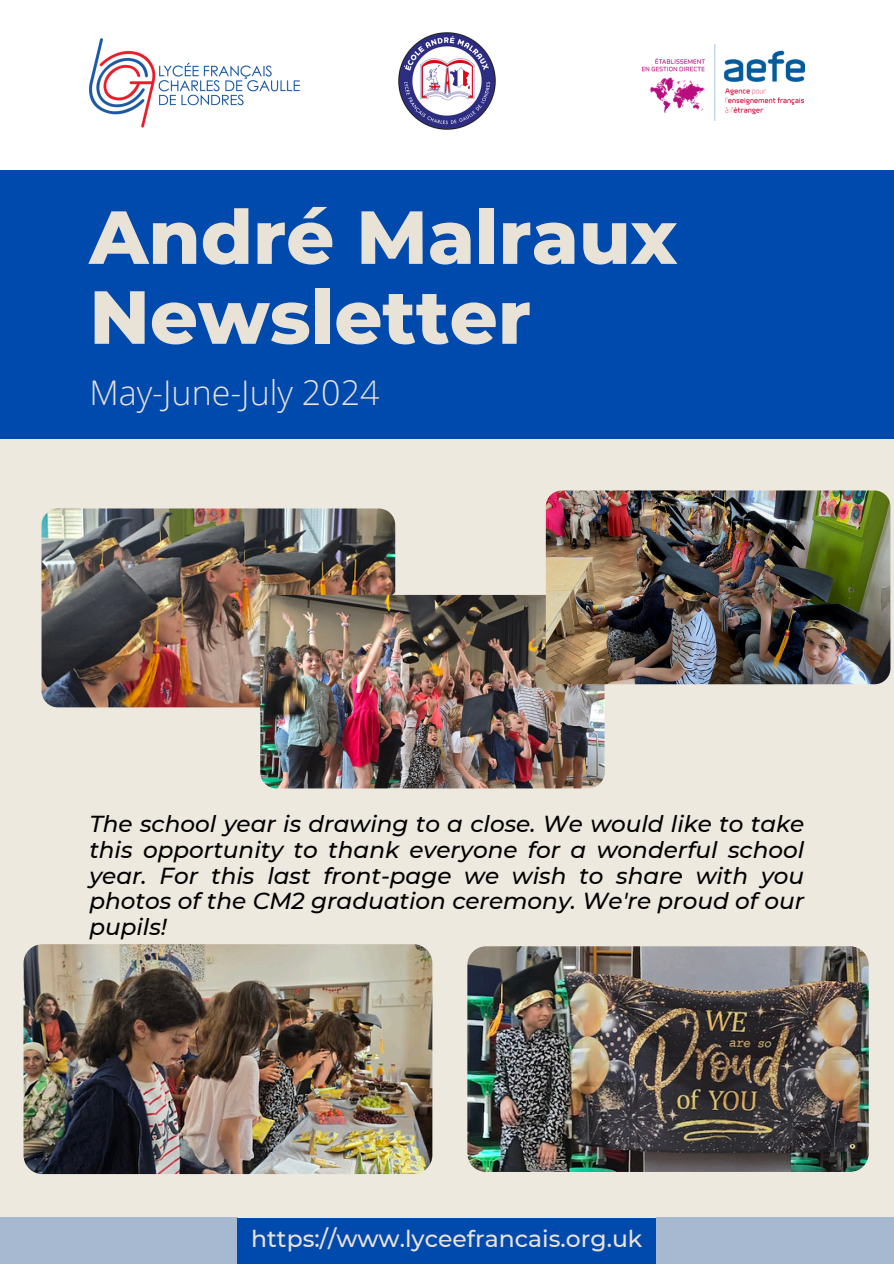
<style>
.page{position:relative;width:894px;height:1264px;background:#fff}
.page>*{position:absolute;margin:0;border:0;box-sizing:border-box;transform-origin:0 0}
.t1{font:800 75px/79.8px "Montserrat";color:#e9e2d7}
.t2{font:300 34.05px "Open Sans";color:#e9e2d7}
.t3{font:500 23.55px "Montserrat";color:#e9e2d7}
.t4{font:italic 500 23.1px/25.8px "Montserrat";color:#000;text-align:justify}
</style>
<div class="page">
<div style="left:0;top:0;width:893px;height:1263px;background:#ede9df"></div>
<div style="left:0;top:170px;width:893px;height:269px;background:#004aad"></div>
<div style="left:0;top:0;width:893px;height:170px;background:#fff"></div>
<div style="left:237px;top:1217px;width:419px;height:46px;background:#004aad"></div>
<img style="left:398px;top:32px;width:98px;height:98px">
<img style="left:642px;top:44px;width:162px;height:77px">
<img style="left:89px;top:38px;width:211px;height:90px">
<div style="left:656px;top:1217px;width:237px;height:46px;background:#a6b9d0"></div>
<div style="left:0;top:1217px;width:237px;height:46px;background:#a6b9d0"></div>
<img style="left:42px;top:508px;width:353px;height:199px;border-radius:16px">
<img style="left:260px;top:595px;width:344px;height:193px;border-radius:16px">
<img style="left:545px;top:490px;width:345px;height:194px;border-radius:16px">
<img style="left:24px;top:944px;width:408px;height:230px;border-radius:19px">
<img style="left:467px;top:946px;width:401px;height:225px;border-radius:19px">
<h2 class="t1" style="left:89px;top:197px;width:589px">André Malraux<br>Newsletter</h2>
<p class="t2" style="left:89px;top:368px;width:291px">May-June-July 2024</p>
<p class="t4" style="left:89px;top:810px;width:716px">The school year is drawing to a close. We would like to take this opportunity to thank everyone for a wonderful school year. For this last front-page we wish to share with you photos of the CM2 graduation ceremony. We're proud of our pupils!</p>
<h1 class="t3" style="left:251px;top:1224px;width:392px">https://www.lyceefrancais.org.uk</h1>
</div>
